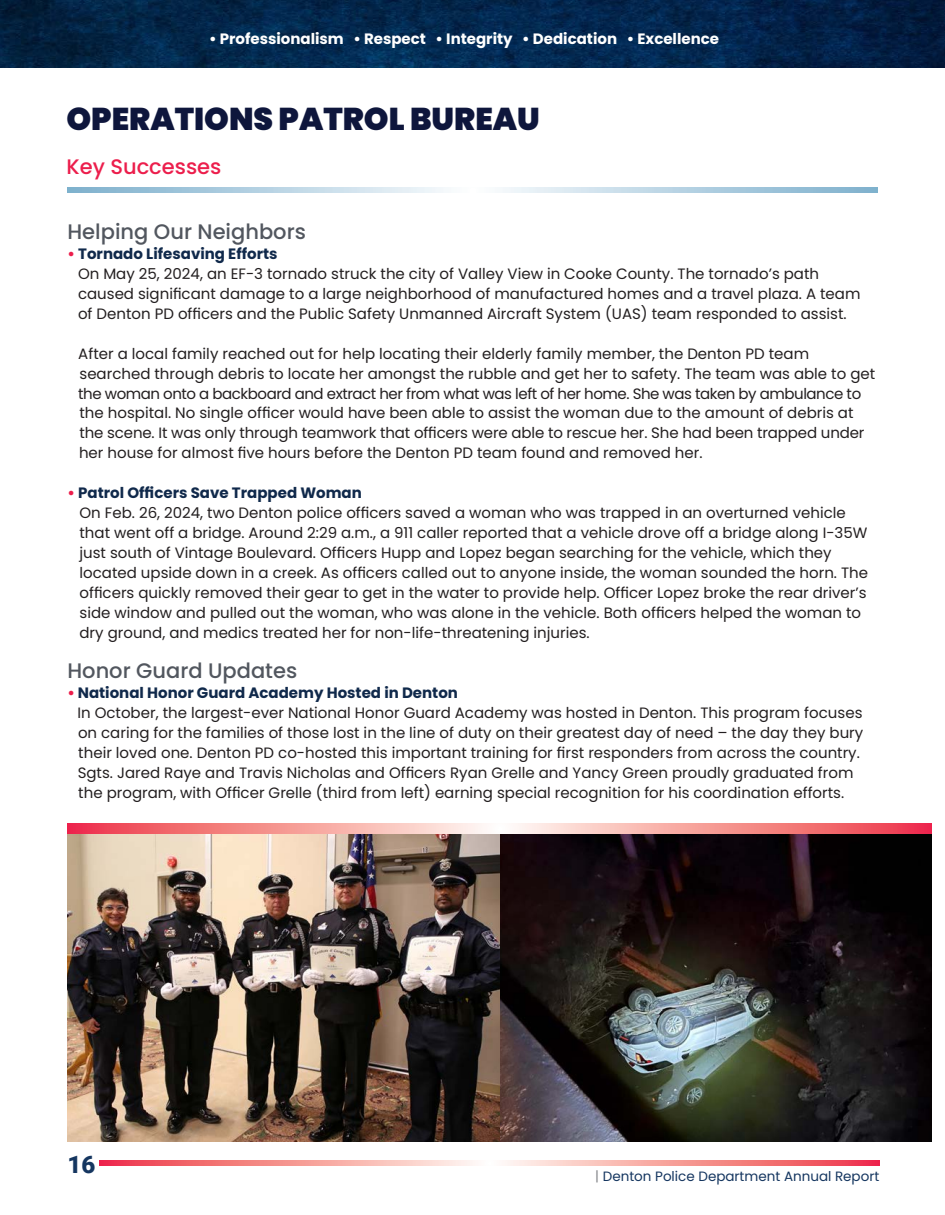
<style>
.page{position:relative;width:945px;height:1215px;background:#fff}
.page>*{position:absolute;margin:0;border:0;box-sizing:border-box;transform-origin:0 0}
.Subtitle{font:900 31.5px "Poppins";color:#0e163c}
.t1{font:900 24px "Roboto";color:#153660}
.t2{font:500 21px "Poppins";color:#52575f}
.Subtitle-2{font:500 21px "Poppins";color:#ec1e4c}
.t3{font:15px/20px "Poppins";color:#231f20}
.t4{font:700 15px "Poppins";color:#10294b}
.t5{font:700 15px "Poppins";color:#fff}
.t6{font:13.5px "Poppins";color:#153660}
.s1{color:#ec1e4c}
.s2{color:#898a8e}
</style>
<div class="page">
<img style="left:500px;top:834px;width:432px;height:308px">
<img style="left:68px;top:834px;width:432px;height:308px">
<img style="left:0;top:0;width:945px;height:68px">
<svg style="left:68px;top:824px;width:864px;height:10px;background:#f59898"></svg>
<svg style="left:68px;top:188px;width:810px;height:5px;background:#bad5e4"></svg>
<svg style="left:99px;top:1161px;width:780px;height:4px;background:#f59898"></svg>
<p class="t5" style="left:209px;top:30px;width:512px">• Professionalism • Respect • Integrity • Dedication • Excellence</p>
<p class="Subtitle" style="left:66px;top:101px;width:475px">OPERATIONS PATROL BUREAU</p>
<p class="Subtitle-2" style="left:66px;top:154px;width:157px">Key Successes</p>
<p class="t2" style="left:68px;top:219px;width:240px">Helping Our Neighbors</p>
<p class="t4" style="left:68px;top:245px;width:212px"><span class="s1">•</span> Tornado Lifesaving Efforts</p>
<p class="t3" style="left:78px;top:264px;width:784px">On May 25, 2024, an EF-3 tornado struck the city of Valley View in Cooke County. The tornado’s path caused significant damage to a large neighborhood of manufactured homes and a travel plaza. A team of Denton PD officers and the Public Safety Unmanned Aircraft System (UAS) team responded to assist.</p>
<p class="t3" style="left:78px;top:343px;width:798px">After a local family reached out for help locating their elderly family member, the Denton PD team searched through debris to locate her amongst the rubble and get her to safety. The team was able to get the woman onto a backboard and extract her from what was left of her home. She was taken by ambulance to the hospital. No single officer would have been able to assist the woman due to the amount of debris at the scene. It was only through teamwork that officers were able to rescue her. She had been trapped under her house for almost five hours before the Denton PD team found and removed her.</p>
<p class="t4" style="left:68px;top:484px;width:296px"><span class="s1">•</span> Patrol Officers Save Trapped Woman</p>
<p class="t3" style="left:80px;top:503px;width:790px">On Feb. 26, 2024, two Denton police officers saved a woman who was trapped in an overturned vehicle that went off a bridge. Around 2:29 a.m., a 911 caller reported that a vehicle drove off a bridge along I-35W just south of Vintage Boulevard. Officers Hupp and Lopez began searching for the vehicle, which they located upside down in a creek. As officers called out to anyone inside, the woman sounded the horn. The officers quickly removed their gear to get in the water to provide help. Officer Lopez broke the rear driver’s side window and pulled out the woman, who was alone in the vehicle. Both officers helped the woman to dry ground, and medics treated her for non-life-threatening injuries.</p>
<p class="t2" style="left:68px;top:658px;width:231px">Honor Guard Updates</p>
<p class="t4" style="left:68px;top:684px;width:392px"><span class="s1">•</span> National Honor Guard Academy Hosted in Denton</p>
<p class="t3" style="left:77px;top:703px;width:787px">In October, the largest-ever National Honor Guard Academy was hosted in Denton. This program focuses on caring for the families of those lost in the line of duty on their greatest day of need – the day they bury their loved one. Denton PD co-hosted this important training for first responders from across the country.<br>Sgts. Jared Raye and Travis Nicholas and Officers Ryan Grelle and Yancy Green proudly graduated from the program, with Officer Grelle (third from left) earning special recognition for his coordination efforts.</p>
<p class="t1" style="left:68px;top:1148px;width:29px">16</p>
<p class="t6" style="left:595px;top:1168px;width:286px"><span class="s2">|</span> Denton Police Department Annual Report</p>
</div>
